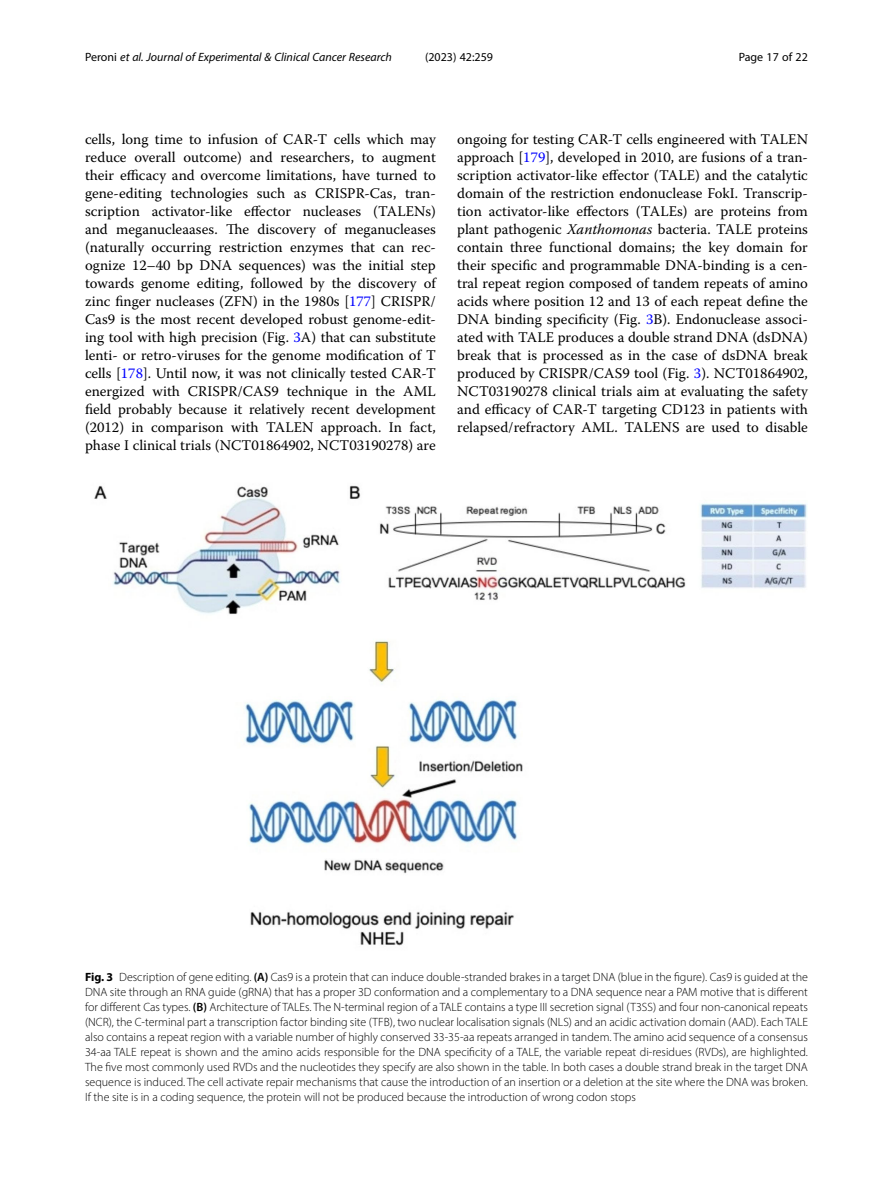
<style>
.page{position:relative;width:893px;height:1191px;background:#fff}
.page>*{position:absolute;margin:0;border:0;box-sizing:border-box;transform-origin:0 0}
.Body_Text_Indent{font:14.7px/18px "Warnock Pro";color:#000;text-align:justify}
.Figure_Caption{font:300 12px/15px "Myriad Pro";color:#000;text-align:justify}
.t1{font:italic 12px "Myriad Pro";color:#000}
.t2{font:12px "Myriad Pro";color:#000}
.s1{font-style:normal}
.s2{color:#00f}
.s3{font-style:italic}
.s4{font-weight:700}
.s5{font-weight:600}
</style>
<div class="page">
<img style="left:94px;top:485px;width:713px;height:461px">
<p class="t1" style="left:85px;top:50px;width:308px"><span class="s1">Peroni</span> et al. Journal of Experimental &amp; Clinical Cancer Research</p>
<p class="t2" style="left:425px;top:50px;width:70px">(2023) 42:259</p>
<p class="t2" style="left:739px;top:50px;width:71px">Page 17 of 22</p>
<p class="Body_Text_Indent" style="left:85px;top:130px;width:352px">cells, long time to infusion of CAR-T cells which may reduce overall outcome) and researchers, to augment their efficacy and overcome limitations, have turned to gene-editing technologies such as CRISPR-Cas, tran&shy;scription activator-like effector nucleases (TALENs) and meganucleaases. The discovery of meganucleases (naturally occurring restriction enzymes that can rec&shy;ognize 12–40 bp DNA sequences) was the initial step towards genome editing, followed by the discovery of zinc finger nucleases (ZFN) in the 1980s [<span class="s2">177</span>] CRISPR/ Cas9 is the most recent developed robust genome-edit&shy;ing tool with high precision (Fig. <span class="s2">3</span>A) that can substitute lenti- or retro-viruses for the genome modification of T cells [<span class="s2">178</span>]. Until now, it was not clinically tested CAR-T energized with CRISPR/CAS9 technique in the AML field probably because it relatively recent development (2012) in comparison with TALEN approach. In fact, phase I clinical trials (NCT01864902, NCT03190278) are</p>
<p class="Body_Text_Indent" style="left:457px;top:130px;width:352px">ongoing for testing CAR-T cells engineered with TALEN approach [<span class="s2">179</span>], developed in 2010, are fusions of a tran&shy;scription activator-like effector (TALE) and the catalytic domain of the restriction endonuclease FokI. Transcrip&shy;tion activator-like effectors (TALEs) are proteins from plant pathogenic <span class="s3">Xanthomonas</span> bacteria. TALE proteins contain three functional domains; the key domain for their specific and programmable DNA-binding is a cen&shy;tral repeat region composed of tandem repeats of amino acids where position 12 and 13 of each repeat define the DNA binding specificity (Fig. <span class="s2">3</span>B). Endonuclease associ&shy;ated with TALE produces a double strand DNA (dsDNA) break that is processed as in the case of dsDNA break produced by CRISPR/CAS9 tool (Fig. <span class="s2">3</span>). NCT01864902, NCT03190278 clinical trials aim at evaluating the safety and efficacy of CAR-T targeting CD123 in patients with relapsed/refractory AML. TALENS are used to disable</p>
<p class="Figure_Caption" style="left:85px;top:969px;width:724px"><span class="s4">Fig. 3</span> Description of gene editing. <span class="s5">(A)</span> Cas9 is a protein that can induce double-stranded brakes in a target DNA (blue in the figure). Cas9 is guided at the DNA site through an RNA guide (gRNA) that has a proper 3D conformation and a complementary to a DNA sequence near a PAM motive that is different for different Cas types. <span class="s5">(B)</span> Architecture of TALEs. The N-terminal region of a TALE contains a type III secretion signal (T3SS) and four non-canonical repeats (NCR), the C-terminal part a transcription factor binding site (TFB), two nuclear localisation signals (NLS) and an acidic activation domain (AAD). Each TALE also contains a repeat region with a variable number of highly conserved 33-35-aa repeats arranged in tandem. The amino acid sequence of a consensus 34-aa TALE repeat is shown and the amino acids responsible for the DNA specificity of a TALE, the variable repeat di-residues (RVDs), are highlighted.<br>The five most commonly used RVDs and the nucleotides they specify are also shown in the table. In both cases a double strand break in the target DNA sequence is induced. The cell activate repair mechanisms that cause the introduction of an insertion or a deletion at the site where the DNA was broken.<br>If the site is in a coding sequence, the protein will not be produced because the introduction of wrong codon stops</p>
</div>
